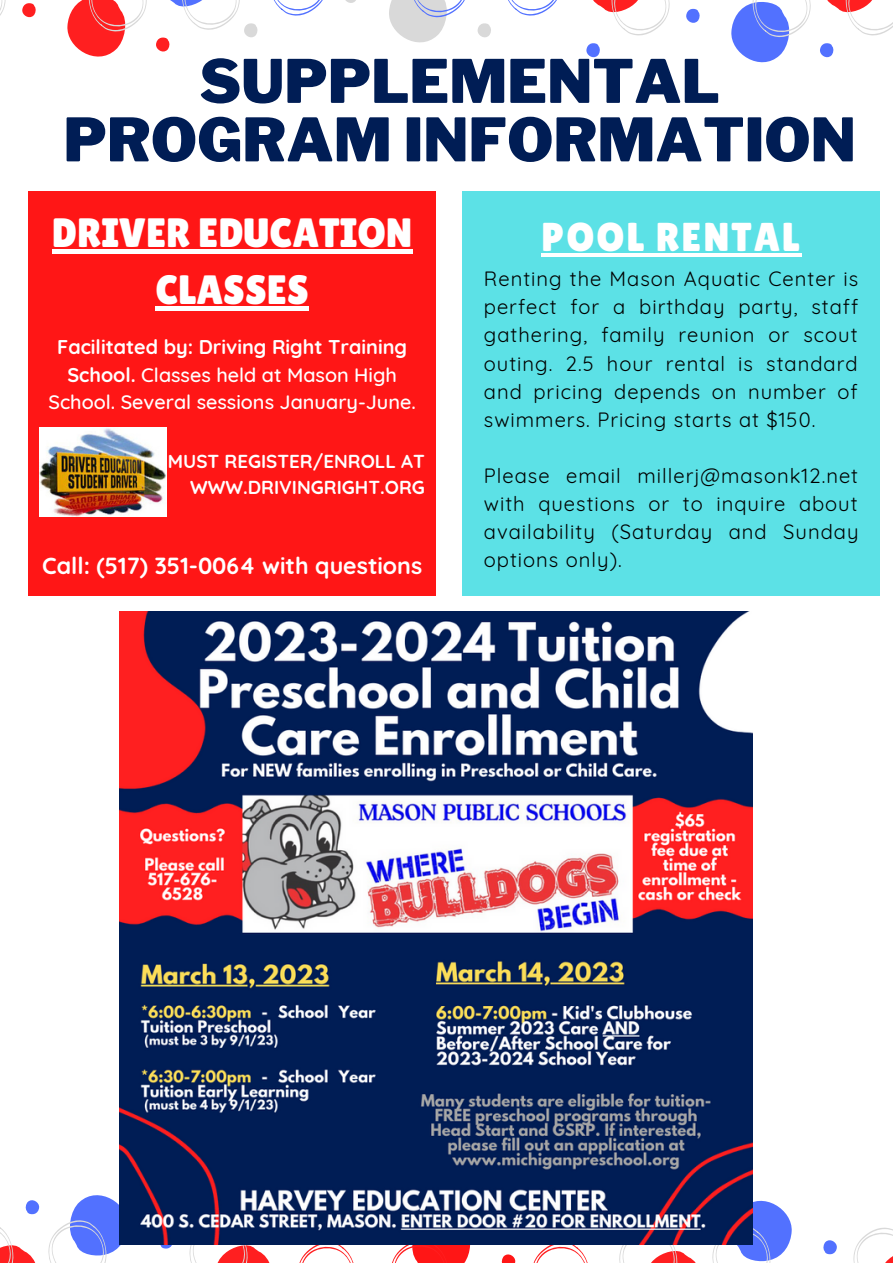
<style>
.page{position:relative;width:893px;height:1264px;background:#fff}
.page>*{position:absolute;margin:0;border:0;box-sizing:border-box;transform-origin:0 0}
.t1{font:900 59.4px/58.5px "Libre Franklin";color:#001d55;text-align:center}
.t2{font:40.95px/57.3px "Lilita One";color:#fff;text-align:center}
.t3{font:40.2px "Lilita One";letter-spacing:.05em;color:#fff}
.t4{font:700 23.25px "Quicksand";color:#fff}
.t5{font:20.1px/28px "Quicksand";letter-spacing:.05em;color:#000;text-align:justify}
.t6{font:500 19.8px/27.3px "Quicksand";color:#fff;text-align:center}
.t7{font:700 18.75px/26px "Quicksand";color:#fff;text-align:right}
.s1{font-weight:700}
</style>
<div class="page">
<svg style="left:853px;top:1227px;width:39px;height:35px"></svg>
<svg style="left:823px;top:1240px;width:14px;height:14px"></svg>
<svg style="left:600px;top:1200px;width:192px;height:62px"></svg>
<svg style="left:531px;top:1244px;width:59px;height:18px"></svg>
<svg style="left:501px;top:1254px;width:14px;height:8px"></svg>
<svg style="left:390px;top:1244px;width:81px;height:18px"></svg>
<svg style="left:297px;top:1244px;width:59px;height:18px"></svg>
<svg style="left:189px;top:1244px;width:86px;height:18px"></svg>
<svg style="left:158px;top:1244px;width:15px;height:4px"></svg>
<svg style="left:25px;top:1200px;width:14px;height:14px"></svg>
<svg style="left:48px;top:1195px;width:81px;height:67px"></svg>
<svg style="left:0;top:1227px;width:35px;height:35px"></svg>
<svg style="left:0;top:0;width:6px;height:16px"></svg>
<svg style="left:22px;top:3px;width:14px;height:15px"></svg>
<svg style="left:67px;top:0;width:80px;height:57px"></svg>
<svg style="left:156px;top:0;width:102px;height:52px"></svg>
<svg style="left:274px;top:0;width:49px;height:16px"></svg>
<svg style="left:345px;top:0;width:11px;height:3px"></svg>
<svg style="left:477px;top:23px;width:14px;height:15px"></svg>
<svg style="left:389px;top:0;width:76px;height:42px"></svg>
<svg style="left:508px;top:0;width:49px;height:16px"></svg>
<svg style="left:586px;top:43px;width:14px;height:15px"></svg>
<svg style="left:593px;top:0;width:77px;height:36px"></svg>
<svg style="left:686px;top:8px;width:14px;height:15px"></svg>
<svg style="left:731px;top:0;width:161px;height:62px"></svg>
<div style="left:462px;top:191px;width:417px;height:404px;background:#5ce1e6"></div>
<div style="left:29px;top:191px;width:407px;height:404px;background:#ff1616"></div>
<hr style="left:52px;top:249px;width:360px;height:4px;background:#fff">
<hr style="left:156px;top:307px;width:153px;height:4px;background:#fff">
<img style="left:39px;top:427px;width:127px;height:89px">
<img style="left:119px;top:611px;width:633px;height:633px">
<hr style="left:541px;top:253px;width:260px;height:4px;background:#fff">
<h1 class="t1" style="left:63px;top:52px;width:793px">SUPPLEMENTAL<br>PROGRAM INFORMATION</h1>
<h2 class="t2" style="left:52px;top:204px;width:362px">DRIVER EDUCATION<br>CLASSES</h2>
<p class="t6" style="left:49px;top:333px;width:369px"><span class="s1">Facilitated by: Driving Right Training<br>School.</span> Classes held at Mason High<br>School. Several sessions January-June.</p>
<p class="t7" style="left:168px;top:448px;width:259px">MUST REGISTER/ENROLL AT<br>WWW.DRIVINGRIGHT.ORG</p>
<p class="t4" style="left:42px;top:550px;width:381px">Call: (517) 351-0064 with questions</p>
<h3 class="t3" style="left:541px;top:214px;width:260px">POOL RENTAL</h3>
<p class="t5" style="left:484px;top:264px;width:376px">Renting the Mason Aquatic Center is perfect for a birthday party, staff gathering, family reunion or scout outing. 2.5 hour rental is standard and pricing depends on number of swimmers. Pricing starts at $150.</p>
<p class="t5" style="left:484px;top:461px;width:376px">Please email millerj@masonk12.net with questions or to inquire about availability (Saturday and Sunday options only).</p>
</div>
